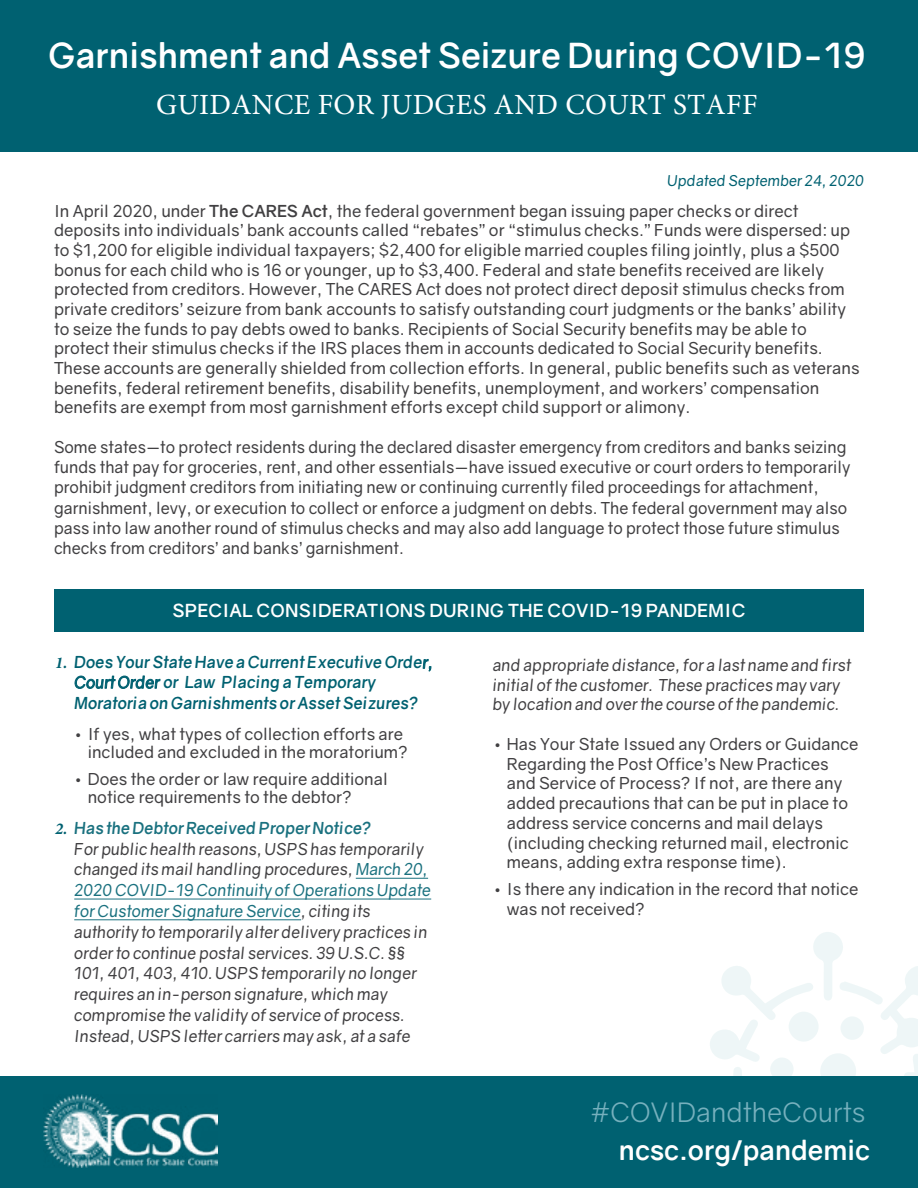
<style>
.page{position:relative;width:918px;height:1188px;background:#fff}
.page>*{position:absolute;margin:0;border:0;box-sizing:border-box;transform-origin:0 0}
.t1{font:700 34.5px "Gravity";color:#fff}
.t2{font:29.25px "Minion Pro";letter-spacing:.01em;color:#fff}
.t3{font:27px "Gravity";color:#76b0bd}
.t4{font:700 27px "Gravity";color:#fff}
.t5{font:700 18px "Gravity";letter-spacing:.01em;color:#fff}
.t6{font:16.5px/19.6px "Gravity";color:#414042}
.t7{font:italic 16.5px/20.9px "Gravity";color:#414042}
.t8{font:italic 700 16.5px/20.4px "Gravity";color:#006171}
.t9{font:italic 15px "Gravity";color:#006171}
.s1{font-weight:700}
.s2{font-family:"Minion Pro"}
.s3{font-weight:400}
.s4{font-style:inherit}
.s5{font-family:"Minion Pro";font-weight:700;color:#006171}
.s6{font-weight:700;color:#1a717f}
.s7{color:#1a717f}
</style>
<div class="page">
<svg style="left:710px;top:932px;width:208px;height:144px"></svg>
<div style="left:0;top:1076px;width:918px;height:112px;background:#006171"></div>
<img style="left:44px;top:1095px;width:173px;height:72px">
<div style="left:0;top:0;width:918px;height:151px;background:#006171"></div>
<hr style="left:74px;top:919px;width:227px;height:1px;background:#1a717f">
<hr style="left:74px;top:899px;width:357px;height:1px;background:#1a717f">
<hr style="left:356px;top:878px;width:72px;height:1px;background:#1a717f">
<div style="left:54px;top:589px;width:810px;height:43px;background:#006171"></div>
<h1 class="t1" style="left:48px;top:34px;width:819px">Garnishment and Asset Seizure During COVID-19</h1>
<h2 class="t2" style="left:156px;top:85px;width:603px">GUIDANCE FOR JUDGES AND COURT STAFF</h2>
<p class="t9" style="left:668px;top:172px;width:198px">Updated September 24, 2020</p>
<p class="t6" style="left:54px;top:201px;width:807px">In April 2020, under <span class="s1">The CARES Act</span>, the federal government began issuing paper checks or direct deposits into individuals’ bank accounts called “rebates” or “stimulus checks.” Funds were dispersed: up to $1,200 for eligible individual taxpayers; $2,400 for eligible married couples filing jointly, plus a $500 bonus for each child who is 16 or younger, up to $3,400. Federal and state benefits received are likely protected from creditors. However, The CARES Act does not protect direct deposit stimulus checks from private creditors’ seizure from bank accounts to satisfy outstanding court judgments or the banks’ ability to seize the funds to pay debts owed to banks. Recipients of Social Security benefits may be able to protect their stimulus checks if the IRS places them in accounts dedicated to Social Security benefits.<br>These accounts are generally shielded from collection efforts. In general, public benefits such as veterans benefits, federal retirement benefits, disability benefits, unemployment, and workers’ compensation benefits are exempt from most garnishment efforts except child support or alimony.</p>
<p class="t6" style="left:54px;top:437px;width:798px;line-height:20.1px">Some states—to protect residents during the declared disaster emergency from creditors and banks seizing funds that pay for groceries, rent, and other essentials—have issued executive or court orders to temporarily prohibit judgment creditors from initiating new or continuing currently filed proceedings for attachment, garnishment, levy, or execution to collect or enforce a judgment on debts. The federal government may also pass into law another round of stimulus checks and may also add language to protect those future stimulus checks from creditors’ and banks’ garnishment.</p>
<p class="t5" style="left:173px;top:599px;width:574px">SPECIAL CONSIDERATIONS DURING THE COVID-19 PANDEMIC</p>
<p class="t8" style="left:74px;top:652px;width:360px;text-indent:-19px"><span class="s2">1.</span> Does Your State Have a Current Executive Orde<span class="s3">r,<br>Court Order</span> or Law Placing a Temporary<br>Moratoria on Garnishments or Asset Seizures?</p>
<p class="t6" style="left:74px;top:725px;width:335px;line-height:18.3px;text-align:right"><span class="s4">•</span> If yes, what types of collection efforts are included and excluded in the moratorium?</p>
<p class="t6" style="left:88px;top:770px;width:302px;line-height:18.3px;text-indent:-13px"><span class="s4">•</span> Does the order or law require additional notice requirements to the debtor?</p>
<p class="t7" style="left:74px;top:818px;width:358px;text-indent:-19px"><span class="s5">2.</span> <span class="s6">Has the Debtor Received Proper Notice?<br></span>For public health reasons, USPS has temporarily changed its mail handling procedures, <span class="s7">March 20, 2020 COVID-19 Continuity of Operations Update for Customer Signature Service</span>, citing its authority to temporarily alter delivery practices in order to continue postal services. 39 U.S.C. §§ 101, 401, 403, 410. USPS temporarily no longer requires an in-person signature, which may compromise the validity of service of process.<br>Instead, USPS letter carriers may ask, at a safe</p>
<p class="t7" style="left:493px;top:655px;width:360px;line-height:19.8px">and appropriate distance, for a last name and first initial of the customer. These practices may vary by location and over the course of the pandemic.</p>
<p class="t6" style="left:507px;top:734px;width:353px;text-indent:-13px"><span class="s4">•</span> Has Your State Issued any Orders or Guidance Regarding the Post Office’s New Practices and Service of Process? If not, are there any added precautions that can be put in place to address service concerns and mail delays (including checking returned mail, electronic means, adding extra response time).</p>
<p class="t6" style="left:507px;top:879px;width:353px;text-indent:-13px"><span class="s4">•</span> Is there any indication in the record that notice was not received?</p>
<h3 class="t3" style="left:591px;top:1096px;width:276px">#COVIDandtheCourts</h3>
<h3 class="t4" style="left:619px;top:1134px;width:252px">ncsc.org/pandemic</h3>
</div>
